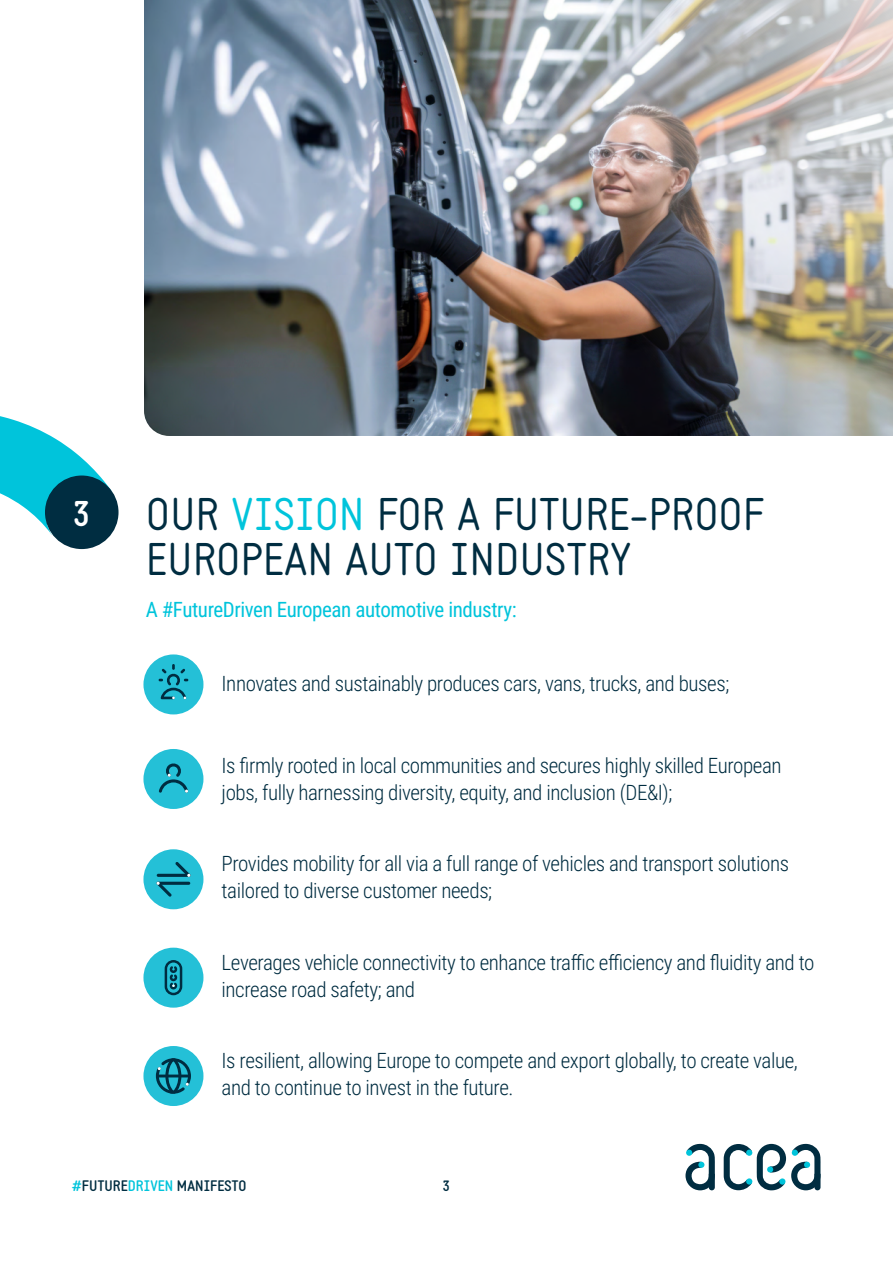
<style>
.page{position:relative;width:893px;height:1263px;background:#fff}
.page>*{position:absolute;margin:0;border:0;box-sizing:border-box;transform-origin:0 0}
.t1{font:45px/45px "Static";color:#002d41}
.t2{font:700 35.85px "Static";color:#fff}
.t3{font:300 21px/27px "Roboto Condensed";letter-spacing:-.02em;color:#002d41}
.t4{font:21px "Roboto Condensed";letter-spacing:-.02em;color:#00c4db}
.t5{font:700 15px "Static";color:#002d41}
.s1{color:#00c4db}
</style>
<div class="page">
<img style="left:144px;top:0;width:749px;height:436px">
<svg style="left:0;top:416px;width:112px;height:119px"></svg>
<div style="left:45px;top:475px;width:74px;height:74px;background:#002d41;border-radius:50%"></div>
<svg style="left:685px;top:1144px;width:30px;height:46px"></svg>
<svg style="left:724px;top:1144px;width:96px;height:46px"></svg>
<div style="left:143px;top:654px;width:60px;height:60px;background:#24c0d7;border-radius:50%"></div>
<svg style="left:159px;top:664px;width:29px;height:35px"></svg>
<div style="left:143px;top:749px;width:60px;height:60px;background:#24c0d7;border-radius:50%"></div>
<svg style="left:159px;top:763px;width:29px;height:30px"></svg>
<div style="left:143px;top:849px;width:60px;height:60px;background:#24c0d7;border-radius:50%"></div>
<svg style="left:156px;top:862px;width:35px;height:35px"></svg>
<div style="left:143px;top:948px;width:60px;height:60px;background:#24c0d7;border-radius:50%"></div>
<svg style="left:165px;top:960px;width:17px;height:35px"></svg>
<div style="left:143px;top:1046px;width:60px;height:60px;background:#24c0d7;border-radius:50%"></div>
<svg style="left:156px;top:1058px;width:35px;height:36px"></svg>
<h2 class="t2" style="left:73px;top:492px;width:18px">3</h2>
<h1 class="t1" style="left:146px;top:493px;width:620px">OUR <span class="s1">VISION</span> FOR A FUTURE-PROOF<br>EUROPEAN AUTO INDUSTRY</h1>
<p class="t4" style="left:146px;top:595px;width:372px">A #FutureDriven European automotive industry:</p>
<p class="t3" style="left:222px;top:669px;width:509px">Innovates and sustainably produces cars, vans, trucks, and buses;</p>
<p class="t3" style="left:222px;top:751px;width:561px">Is firmly rooted in local communities and secures highly skilled European jobs, fully harnessing diversity, equity, and inclusion (DE&amp;I);</p>
<p class="t3" style="left:222px;top:849px;width:569px">Provides mobility for all via a full range of vehicles and transport solutions tailored to diverse customer needs;</p>
<p class="t3" style="left:222px;top:948px;width:594px">Leverages vehicle connectivity to enhance traffic efficiency and fluidity and to increase road safety; and</p>
<p class="t3" style="left:222px;top:1046px;width:578px">Is resilient, allowing Europe to compete and export globally, to create value, and to continue to invest in the future.</p>
<p class="t5" style="left:72px;top:1177px;width:176px"><span class="s1">#</span>FUTURE<span class="s1">DRIVEN</span> MANIFESTO</p>
<p class="t5" style="left:443px;top:1177px;width:9px">3</p>
</div>
